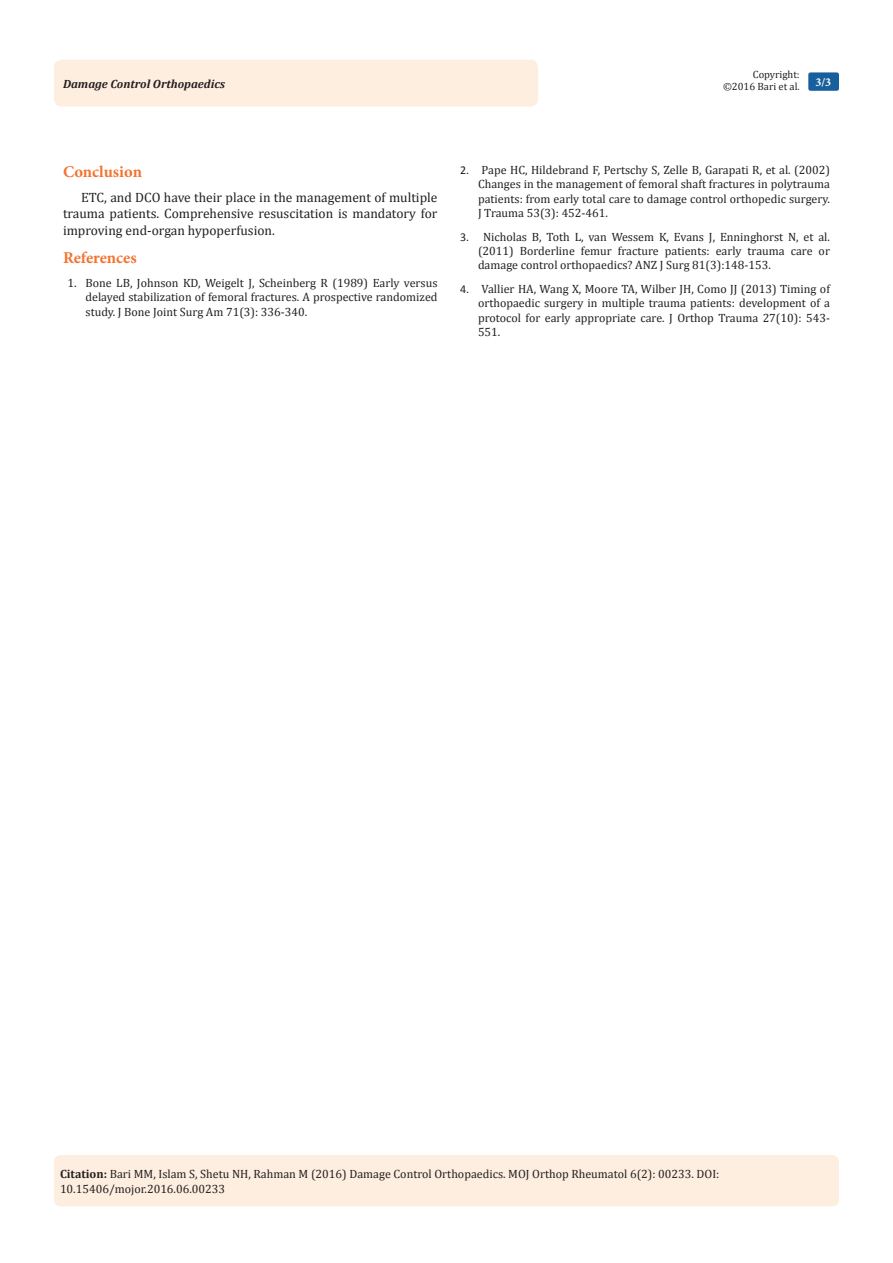
<style>
.page{position:relative;width:893px;height:1263px;background:#fff}
.page>*{position:absolute;margin:0;border:0;box-sizing:border-box;transform-origin:0 0}
.t1{font:700 16.5px "Minion Pro";letter-spacing:-.005em;color:#f37331}
.t2{font:13.5px/16.2px "Cambria";color:#231f20;text-align:justify}
.Citation{font:12px/14.4px "Cambria";color:#231f20;text-align:justify}
.t3{font:italic 700 12px "Cambria";color:#231f20}
.t4{font:700 12px "Minion Pro";color:#fff}
.t5{font:10.5px/12.6px "Cambria";color:#231f20;text-align:right}
.s1{font-family:"Calibri"}
.s2{font-weight:700}
</style>
<div class="page">
<div style="left:54px;top:1155px;width:785px;height:51px;background:#feeee0;border-radius:7px"></div>
<div style="left:54px;top:60px;width:484px;height:46px;background:#feeee0;border-radius:8px"></div>
<div style="left:808px;top:72px;width:31px;height:19px;background:#18609d;border-radius:2px"></div>
<p class="t5" style="left:723px;top:68px;width:78px">Copyright: ©2016 Bari et al.</p>
<p class="t3" style="left:63px;top:75px;width:164px">Damage Control Orthopaedics</p>
<p class="t4" style="left:815px;top:74px;width:17px">3/3</p>
<p class="t1" style="left:63px;top:160px;width:81px">Conclusion</p>
<p class="t2" style="left:63px;top:189px;width:376px;text-indent:18px">ETC, and DCO have their place in the management of multiple trauma patients. Comprehensive resuscitation is mandatory for improving end-organ hypoperfusion.</p>
<p class="t1" style="left:63px;top:246px;width:75px">References</p>
<p class="Citation" style="left:86px;top:275px;width:353px;text-indent:-18px">1. Bone LB, Johnson KD, Weigelt J, Scheinberg R (1989) Early versus delayed stabilization of femoral fractures. A prospective randomized study. J Bone Joint Surg Am 71(3): 336-340.</p>
<p class="Citation" style="left:478px;top:163px;width:353px;text-indent:-18px"><span class="s1">2.</span> Pape HC, Hildebrand F, Pertschy S, Zelle B, Garapati R, et al. (2002)<br>Changes in the management of femoral shaft fractures in polytrauma patients: from early total care to damage control orthopedic surgery.<br>J Trauma 53(3): 452-461.</p>
<p class="Citation" style="left:478px;top:229px;width:353px;text-indent:-18px"><span class="s1">3.</span> Nicholas B, Toth L, van Wessem K, Evans J, Enninghorst N, et al. (2011) Borderline femur fracture patients: early trauma care or damage control orthopaedics? ANZ J Surg 81(3):148-153.</p>
<p class="Citation" style="left:478px;top:281px;width:353px;text-indent:-18px"><span class="s1">4.</span> Vallier HA, Wang X, Moore TA, Wilber JH, Como JJ (2013) Timing of orthopaedic surgery in multiple trauma patients: development of a protocol for early appropriate care. J Orthop Trauma 27(10): 543- 551.</p>
<p class="Citation" style="left:60px;top:1167px;width:661px"><span class="s2">Citation:</span> Bari MM, Islam S, Shetu NH, Rahman M (2016) Damage Control Orthopaedics. MOJ Orthop Rheumatol 6(2): 00233. DOI:</p>
<p class="Citation" style="left:60px;top:1181px;width:167px">10.15406/mojor.2016.06.00233</p>
</div>
